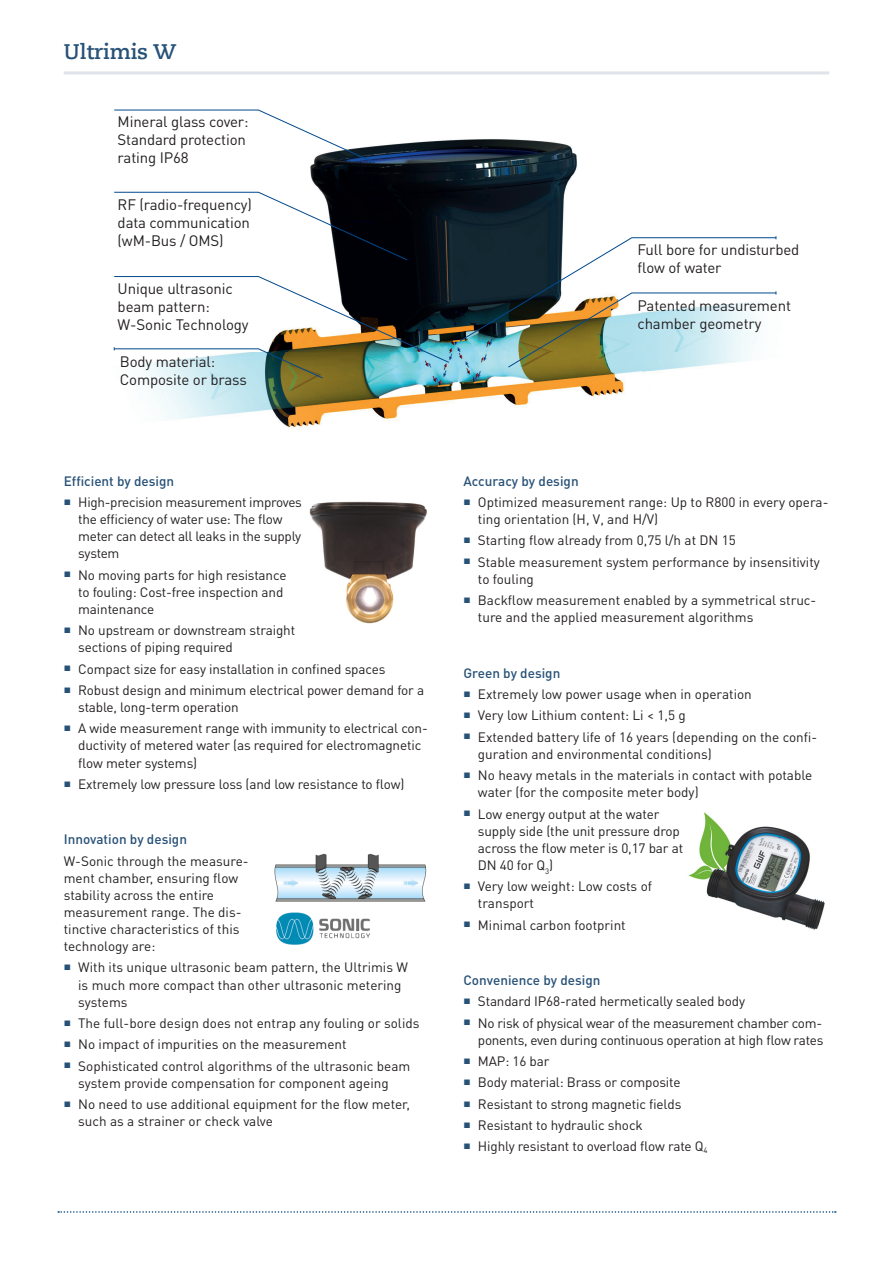
<style>
.page{position:relative;width:893px;height:1263px;background:#fff}
.page>*{position:absolute;margin:0;border:0;box-sizing:border-box;transform-origin:0 0}
.Titel_Linie-unten{font:700 21px "Caecilia Com 75";color:#275177}
.Tab_Grundtext{font:15px/18px "DIN Pro";letter-spacing:-.01em;color:#231f20}
.Aufzählung{font:13.5px/17.1px "DIN Pro";letter-spacing:-.01em;color:#231f20}
._1{font:500 13.5px "DIN Pro";color:#275177}
.Grundtext{font:500 13.5px "DIN Pro";color:#275177}
</style>
<div class="page">
<svg style="left:58px;top:1211px;width:778px;height:2px"></svg>
<hr style="left:64px;top:71px;width:765px;height:3px;background:#e1e3eb">
<img style="left:113px;top:139px;width:567px;height:290px">
<svg style="left:114px;top:276px;width:336px;height:103px"></svg>
<svg style="left:114px;top:192px;width:294px;height:69px"></svg>
<svg style="left:114px;top:109px;width:262px;height:55px"></svg>
<svg style="left:459px;top:236px;width:318px;height:132px"></svg>
<img style="left:309px;top:501px;width:118px;height:123px">
<img style="left:274px;top:853px;width:153px;height:49px">
<img style="left:276px;top:912px;width:94px;height:33px">
<img style="left:688px;top:812px;width:137px;height:117px">
<p class="Titel_Linie-unten" style="left:64px;top:37px;width:114px">Ultrimis W</p>
<p class="Tab_Grundtext" style="left:118px;top:112px;width:132px">Mineral glass cover:</p>
<p class="Tab_Grundtext" style="left:118px;top:130px;width:130px">Standard protection rating IP68</p>
<p class="Tab_Grundtext" style="left:118px;top:195px;width:136px">RF (radio-frequency) data communication</p>
<p class="Tab_Grundtext" style="left:118px;top:231px;width:107px">(wM-Bus / OMS)</p>
<p class="Tab_Grundtext" style="left:118px;top:278px;width:117px">Unique ultrasonic beam pattern:</p>
<p class="Tab_Grundtext" style="left:118px;top:314px;width:132px">W-Sonic Technology</p>
<p class="Tab_Grundtext" style="left:120px;top:352px;width:97px">Body material:</p>
<p class="Tab_Grundtext" style="left:120px;top:370px;width:128px">Composite or brass</p>
<p class="Grundtext" style="left:64px;top:471px;width:112px">Efficient by design</p>
<p class="Aufzählung" style="left:78px;top:493px;width:225px;text-indent:-14px"><sup>■</sup> High-precision measurement improves the efficiency of water use: The flow meter can detect all leaks in the supply system</p>
<p class="Aufzählung" style="left:78px;top:565px;width:210px;text-indent:-14px"><sup>■</sup> No moving parts for high resistance to fouling: Cost-free inspection and maintenance</p>
<p class="Aufzählung" style="left:78px;top:621px;width:218px;text-indent:-14px"><sup>■</sup> No upstream or downstream straight sections of piping required</p>
<p class="Aufzählung" style="left:64px;top:660px;width:323px"><sup>■</sup> Compact size for easy installation in confined spaces</p>
<p class="Aufzählung" style="left:78px;top:681px;width:347px;text-indent:-14px"><sup>■</sup> Robust design and minimum electrical power demand for a stable, long-term operation</p>
<p class="Aufzählung" style="left:78px;top:719px;width:351px;text-indent:-14px"><sup>■</sup> A wide measurement range with immunity to electrical con&shy;ductivity of metered water (as required for electromagnetic flow meter systems)</p>
<p class="Aufzählung" style="left:64px;top:775px;width:342px"><sup>■</sup> Extremely low pressure loss (and low resistance to flow)</p>
<p class="_1" style="left:64px;top:830px;width:125px">Innovation by design</p>
<p class="Aufzählung" style="left:64px;top:851px;width:186px">W-Sonic through the measure&shy;ment chamber, ensuring flow stability across the entire measurement range. The dis&shy;tinctive characteristics of this technology are:</p>
<p class="Aufzählung" style="left:78px;top:958px;width:331px;text-indent:-14px"><sup>■</sup> With its unique ultrasonic beam pattern, the Ultrimis W is much more compact than other ultrasonic metering systems</p>
<p class="Aufzählung" style="left:64px;top:1014px;width:357px"><sup>■</sup> The full-bore design does not entrap any fouling or solids</p>
<p class="Aufzählung" style="left:64px;top:1035px;width:284px"><sup>■</sup> No impact of impurities on the measurement</p>
<p class="Aufzählung" style="left:64px;top:1057px;width:348px;text-align:center"><sup>■</sup> Sophisticated control algorithms of the ultrasonic beam system provide compensation for component ageing</p>
<p class="Aufzählung" style="left:78px;top:1095px;width:333px;text-indent:-14px"><sup>■</sup> No need to use additional equipment for the flow meter, such as a strainer or check valve</p>
<p class="Tab_Grundtext" style="left:637px;top:240px;width:163px">Full bore for undisturbed</p>
<p class="Tab_Grundtext" style="left:637px;top:258px;width:86px">flow of water</p>
<p class="Tab_Grundtext" style="left:637px;top:295px;width:155px">Patented measurement</p>
<p class="Tab_Grundtext" style="left:637px;top:313px;width:125px">chamber geometry</p>
<p class="_1" style="left:463px;top:471px;width:117px">Accuracy by design</p>
<p class="Aufzählung" style="left:478px;top:493px;width:352px;text-indent:-14px"><sup>■</sup> Optimized measurement range: Up to R800 in every opera&shy;ting orientation (H, V, and H/V)</p>
<p class="Aufzählung" style="left:463px;top:531px;width:274px"><sup>■</sup> Starting flow already from 0,75 l/h at DN 15</p>
<p class="Aufzählung" style="left:478px;top:553px;width:343px;text-indent:-14px"><sup>■</sup> Stable measurement system performance by insensitivity to fouling</p>
<p class="Aufzählung" style="left:478px;top:591px;width:340px;text-indent:-14px"><sup>■</sup> Backflow measurement enabled by a symmetrical struc&shy;ture and the applied measurement algorithms</p>
<p class="_1" style="left:463px;top:663px;width:98px">Green by design</p>
<p class="Aufzählung" style="left:463px;top:685px;width:290px"><sup>■</sup> Extremely low power usage when in operation</p>
<p class="Aufzählung" style="left:463px;top:706px;width:224px"><sup>■</sup> Very low Lithium content: Li &lt; 1,5 g</p>
<p class="Aufzählung" style="left:478px;top:728px;width:341px;text-indent:-14px"><sup>■</sup> Extended battery life of 16 years (depending on the confi&shy;guration and environmental conditions)</p>
<p class="Aufzählung" style="left:478px;top:766px;width:336px;text-indent:-14px"><sup>■</sup> No heavy metals in the materials in contact with potable water (for the composite meter body)</p>
<p class="Aufzählung" style="left:478px;top:804px;width:207px;text-indent:-14px"><sup>■</sup> Low energy output at the water supply side (the unit pressure drop across the flow meter is 0,17 bar at<br>DN 40 for Q<sub>3</sub>)</p>
<p class="Aufzählung" style="left:478px;top:877px;width:176px;text-indent:-14px"><sup>■</sup> Very low weight: Low costs of transport</p>
<p class="Aufzählung" style="left:463px;top:916px;width:164px"><sup>■</sup> Minimal carbon footprint</p>
<p class="_1" style="left:463px;top:971px;width:139px">Convenience by design</p>
<p class="Aufzählung" style="left:463px;top:992px;width:283px"><sup>■</sup> Standard IP68-rated hermetically sealed body</p>
<p class="Aufzählung" style="left:463px;top:1013px;width:361px;text-align:right"><sup>■</sup> No risk of physical wear of the measurement chamber com&shy;ponents, even during continuous operation at high flow rates</p>
<p class="Aufzählung" style="left:463px;top:1052px;width:87px"><sup>■</sup> MAP: 16 bar</p>
<p class="Aufzählung" style="left:463px;top:1073px;width:219px"><sup>■</sup> Body material: Brass or composite</p>
<p class="Aufzählung" style="left:463px;top:1095px;width:219px"><sup>■</sup> Resistant to strong magnetic fields</p>
<p class="Aufzählung" style="left:463px;top:1116px;width:181px"><sup>■</sup> Resistant to hydraulic shock</p>
<p class="Aufzählung" style="left:463px;top:1137px;width:246px"><sup>■</sup> Highly resistant to overload flow rate Q<sub>4</sub></p>
</div>
